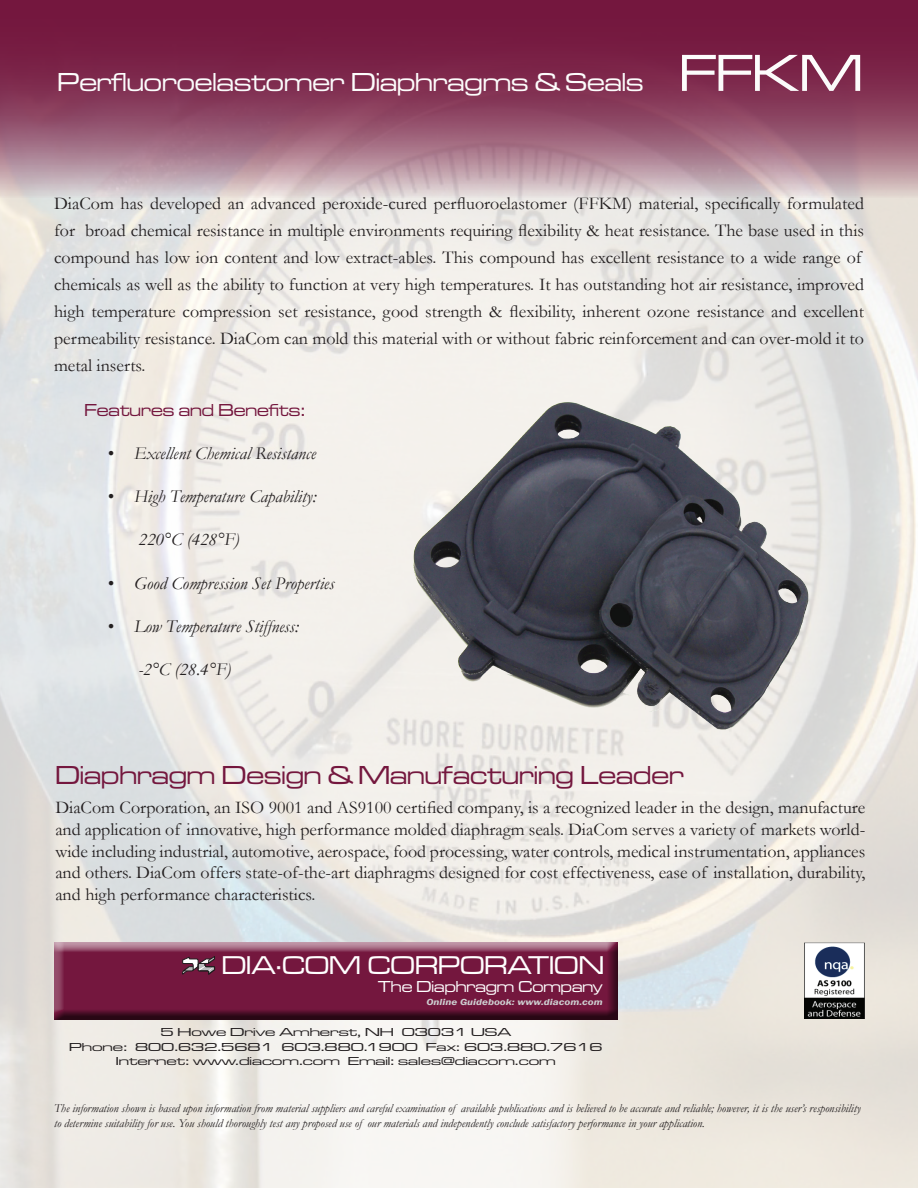
<style>
.page{position:relative;width:918px;height:1188px;background:#fff}
.page>*{position:absolute;margin:0;border:0;box-sizing:border-box;transform-origin:0 0}
.t1{font:500 27px "Microgramma Ext D";color:#fff}
.t2{font:500 27px "Microgramma Ext D";color:#74173e}
.t3{font:500 26.7px "Microgramma Ext D";color:#fff}
.t4{font:18px/27px "Garamond";color:#231f20}
.t5{font:italic 18px "Garamond";color:#231f20}
.t6{font:500 18px "Microgramma Ext D";color:#74173e}
.t7{font:500 16.5px "Microgramma Ext D";color:#fff}
.t8{font:italic 12px/14.4px "Garamond";color:#231f20}
.t9{font:500 12px/14.4px "Microgramma Ext D";color:#231f20;text-align:center;scale:1.31 1}
.t10{font:italic 600 9px "Franklin Gothic";color:#cdced0;scale:1.23 1}
.s1{font-size:54px}
</style>
<div class="page">
<img style="left:0;top:198px;width:918px;height:990px">
<svg style="left:0;top:0;width:918px;height:198px;background:#914d69"></svg>
<img style="left:804px;top:942px;width:61px;height:76px">
<div style="left:53px;top:941px;width:576px;height:90px;background:#231f20;opacity:.75"></div>
<svg style="left:182px;top:956px;width:34px;height:19px"></svg>
<img style="left:409px;top:394px;width:430px;height:344px">
<h1 class="t1" style="left:58px;top:65px;width:807px">Perfluoroelastomer Diaphragms &amp; Seals <span class="s1">FFKM</span></h1>
<p class="t4" style="left:54px;top:190px;width:811px">DiaCom has developed an advanced peroxide-cured perfluoroelastomer (FFKM) material, specifically formulated for broad chemical resistance in multiple environments requiring flexibility &amp; heat resistance. The base used in this compound has low ion content and low extract-ables. This compound has excellent resistance to a wide range of chemicals as well as the ability to function at very high temperatures. It has outstanding hot air resistance, improved high temperature compression set resistance, good strength &amp; flexibility, inherent ozone resistance and excellent permeability resistance. DiaCom can mold this material with or without fabric reinforcement and can over-mold it to metal inserts.</p>
<p class="t6" style="left:85px;top:398px;width:222px">Features and Benefits:</p>
<p class="t5" style="left:107px;top:441px;width:210px">• Excellent Chemical Resistance</p>
<p class="t5" style="left:107px;top:484px;width:211px">• High Temperature Capability:</p>
<p class="t5" style="left:139px;top:528px;width:102px">220°C (428°F)</p>
<p class="t5" style="left:107px;top:571px;width:229px">• Good Compression Set Properties</p>
<p class="t5" style="left:107px;top:614px;width:193px">• Low Temperature Stiffness:</p>
<p class="t5" style="left:139px;top:657px;width:94px">-2°C (28.4°F)</p>
<h1 class="t2" style="left:55px;top:757px;width:630px">Diaphragm Design &amp; Manufacturing Leader</h1>
<p class="t4" style="left:55px;top:796px;width:812px;line-height:21.6px;text-align:justify">DiaCom Corporation, an ISO 9001 and AS9100 certified company, is a recognized leader in the design, manufacture and application of innovative, high performance molded diaphragm seals. DiaCom serves a variety of markets world&shy;wide including industrial, automotive, aerospace, food processing, water controls, medical instrumentation, appliances and others. DiaCom offers state-of-the-art diaphragms designed for cost effectiveness, ease of installation, durability, and high performance characteristics.</p>
<h2 class="t3" style="left:222px;top:949px;width:384px">DIA·COM CORPORATION</h2>
<p class="t7" style="left:378px;top:976px;width:226px">The Diaphragm Company</p>
<p class="t10" style="left:426px;top:996px;width:145px">Online Guidebook: www.diacom.com</p>
<p class="t9" style="left:69px;top:1025px;width:409px">5 Howe Drive Amherst, NH 03031 USA<br>Phone: 800.632.5681 603.880.1900 Fax: 603.880.7616<br>Internet: www.diacom.com Email: sales@diacom.com</p>
<p class="t8" style="left:54px;top:1101px;width:808px">The information shown is based upon information from material suppliers and careful examination of available publications and is believed to be accurate and reliable; however, it is the user’s responsibility to determine suitability for use. You should thoroughly test any proposed use of our materials and independently conclude satisfactory performance in your application.</p>
</div>
